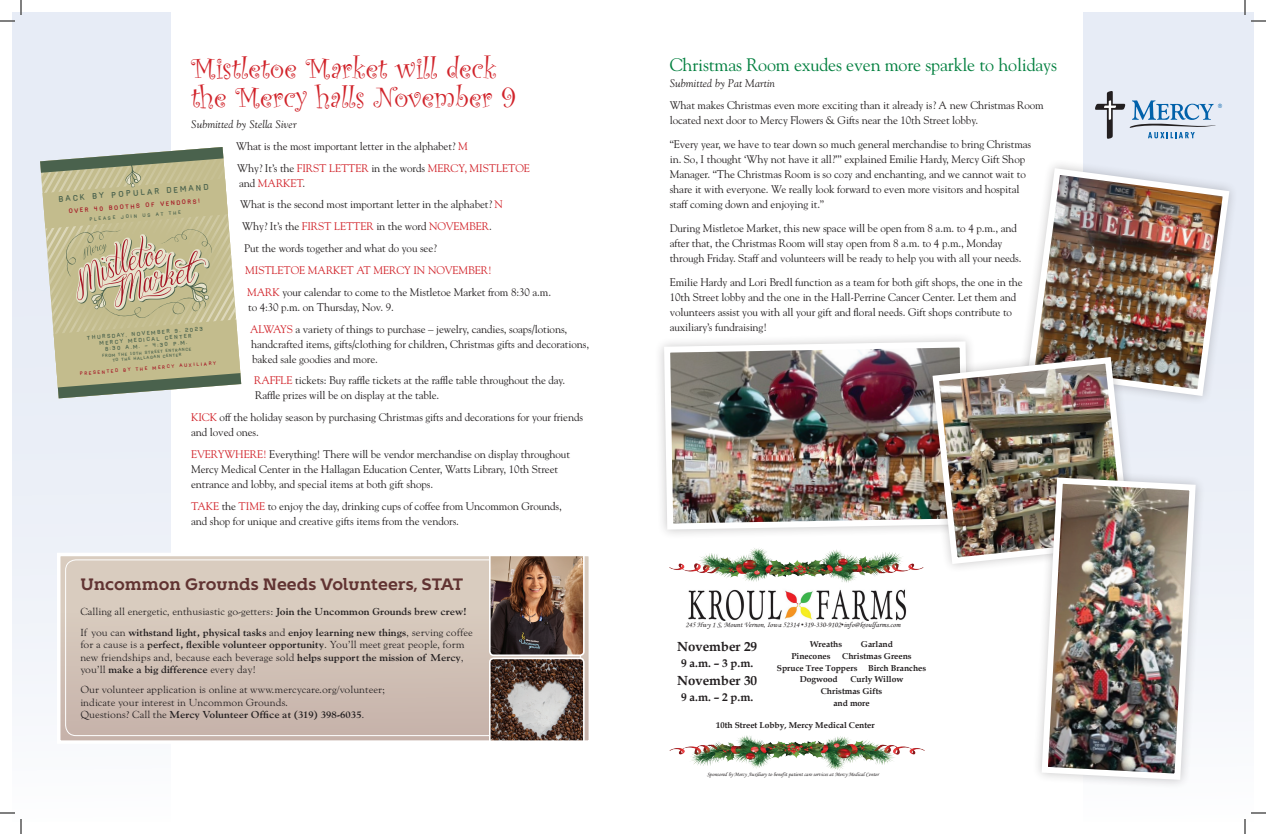
<style>
.page{position:relative;width:1266px;height:834px;background:#fff}
.page>*{position:absolute;margin:0;border:0;box-sizing:border-box;transform-origin:0 0}
.t1{font:30px/29px "Curlz";color:#d1232a}
.t2{font:18px "Goudy";letter-spacing:-.01em;color:#007f3e}
.t3{font:700 16.5px "Kontrapunkt Bob";color:#613332}
.t4{font:700 13.2px "Book Antiqua";color:#231f20}
.t5{font:700 11.3px "Book Antiqua";color:#231f20}
.t6{font:11px/15px "Goudy";letter-spacing:-.01em;color:#231f20}
.t7{font:italic 11px "Goudy";letter-spacing:.01em;color:#231f20}
.t8{font:11px "Goudy";letter-spacing:-.01em;color:#d1232a}
.t9{font:10.4px/12.5px "Goudy Old Style";color:#231f20}
.t10{font:700 10.4px "Goudy";color:#231f20}
.t11{font:700 8.5px/11.8px "Book Antiqua";color:#231f20}
.t12{font:7.8px "Haymaker";color:#4a624d}
.t13{font:7.5px "Monotype Corsiva";color:#231f20}
.t14{font:5.9px "Haymaker";color:#a51624}
.t15{font:5.7px "Monotype Corsiva";color:#231f20}
.t16{font:5.4px/6.3px "Haymaker";color:#4a624d;text-align:center}
.t17{font:4.7px "Haymaker";color:#4a624d}
.t18{font:4.6px "Haymaker";color:#a51624}
.t19{font:4.2px/5px "Haymaker";color:#4a624d;text-align:center}
.s1{font-style:italic}
.s2{color:#d1232a}
.s3{color:#231f20}
.s4{font-family:"Goudy";font-weight:700}
.s5{font-family:"Goudy Old Style";font-weight:400}
.s6{font-family:"Times New Roman"}
</style>
<div class="page">
<div style="left:12px;top:12px;width:159px;height:810px;background:linear-gradient(to bottom,#e2e8f4,#f7f8fb)"></div>
<div style="left:1084px;top:12px;width:170px;height:810px;background:linear-gradient(to bottom,#e2e8f4,#f7f8fc)"></div>
<div style="left:59px;top:554px;width:531px;height:188px;background:linear-gradient(to bottom,#ddd2c4,#c7b4ab)"></div>
<div style="left:65px;top:559px;width:516px;height:177px;border:1px solid #fff;border-radius:10px"></div>
<img style="left:489px;top:557px;width:96px;height:183px">
<div style="left:57px;top:553px;width:535px;height:191px;border:3px solid #fff"></div>
<svg style="left:1095px;top:91px;width:127px;height:48px"></svg>
<svg style="left:40px;top:147px;width:201px;height:251px"></svg>
<img style="left:670px;top:548px;width:253px;height:35px">
<img style="left:688px;top:589px;width:219px;height:31px">
<img style="left:670px;top:735px;width:254px;height:35px">
<div style="left:1018px;top:159px;width:221px;height:247px;background:#231f20;opacity:.25"></div>
<img style="left:1024px;top:165px;width:209px;height:234px">
<img style="left:661px;top:338px;width:309px;height:195px">
<div style="left:923px;top:348px;width:217px;height:226px;background:#231f20;opacity:.25"></div>
<img style="left:929px;top:354px;width:205px;height:213px">
<div style="left:1032px;top:468px;width:173px;height:322px;background:#231f20;opacity:.25"></div>
<img style="left:1038px;top:474px;width:161px;height:309px">
<svg style="left:0;top:0;width:22px;height:22px"></svg>
<svg style="left:0;top:812px;width:22px;height:22px"></svg>
<svg style="left:1244px;top:0;width:22px;height:22px"></svg>
<svg style="left:1244px;top:812px;width:22px;height:22px"></svg>
<h1 class="t1" style="left:191px;top:53px;width:327px">Mistletoe Market will deck the Mercy halls November 9</h1>
<p class="t6" style="left:236px;top:113px;width:295px;line-height:21.8px;text-indent:-45px"><span class="s1">Submitted by Stella Siver<br></span>What is the most important letter in the alphabet? <span class="s2">M<br></span>Why? It’s the <span class="s2">FIRST LETTER</span> in the words <span class="s2">MERCY, MISTLETOE</span></p>
<p class="t8" style="left:239px;top:176px;width:68px"><span class="s3">and</span> MARKET<span class="s3">.</span></p>
<p class="t6" style="left:240px;top:197px;width:265px">What is the second most important letter in the alphabet? <span class="s2">N</span></p>
<p class="t6" style="left:242px;top:219px;width:251px">Why? It’s the <span class="s2">FIRST LETTER</span> in the word <span class="s2">NOVEMBER</span>.</p>
<p class="t6" style="left:244px;top:240px;width:194px">Put the words together and what do you see?</p>
<p class="t6" style="left:245px;top:259px;width:307px;line-height:21.8px"><span class="s2">MISTLETOE MARKET AT MERCY IN NOVEMBER!<br>MARK</span> your calendar to come to the Mistletoe Market from 8:30 a.m.</p>
<p class="t6" style="left:248px;top:296px;width:321px;line-height:21.8px">to 4:30 p.m. on Thursday, Nov. 9.<br><span class="s2">ALWAYS</span> a variety of things to purchase – jewelry, candies, soaps/lotions,</p>
<p class="t6" style="left:251px;top:336px;width:340px">handcrafted items, gifts/clothing for children, Christmas gifts and decorations, baked sale goodies and more.</p>
<p class="t6" style="left:254px;top:373px;width:313px"><span class="s2">RAFFLE</span> tickets: Buy raffle tickets at the raffle table throughout the day.<br>Raffle prizes will be on display at the table.</p>
<p class="t6" style="left:191px;top:410px;width:393px"><span class="s2">KICK</span> off the holiday season by purchasing Christmas gifts and decorations for your friends and loved ones.</p>
<p class="t6" style="left:191px;top:446px;width:380px"><span class="s2">EVERYWHERE!</span> Everything! There will be vendor merchandise on display throughout<br>Mercy Medical Center in the Hallagan Education Center, Watts Library, 10th Street entrance and lobby, and special items at both gift shops.</p>
<p class="t6" style="left:191px;top:498px;width:372px"><span class="s2">TAKE</span> the <span class="s2">TIME</span> to enjoy the day, drinking cups of coffee from Uncommon Grounds, and shop for unique and creative gifts items from the vendors.</p>
<p class="t12" style="left:58px;top:197px;width:152px;rotate:-5deg">BACK BY POPULAR DEMAND</p>
<p class="t14" style="left:68px;top:208px;width:133px;rotate:-4deg">OVER 40 BOOTHS OF VENDORS!</p>
<p class="t17" style="left:89px;top:217px;width:94px;rotate:-4deg">PLEASE JOIN US AT THE</p>
<p class="t16" style="left:87px;top:334px;width:118px;rotate:-4deg">THURSDAY, NOVEMBER 9, 2023<br>MERCY MEDICAL CENTER<br>8:30 A.M. - 4:30 P.M.</p>
<p class="t19" style="left:102px;top:354px;width:91px;rotate:-5deg">FROM THE 10TH STREET ENTRANCE<br>TO THE HALLAGAN CENTER</p>
<p class="t18" style="left:79px;top:371px;width:138px;rotate:-4deg">PRESENTED BY THE MERCY AUXILIARY</p>
<h3 class="t3" style="left:80px;top:575px;width:384px">Uncommon Grounds Needs Volunteers, STAT</h3>
<p class="t9" style="left:80px;top:605px;width:388px">Calling all energetic, enthusiastic go-getters: <span class="s4">Join the Uncommon Grounds brew crew!</span></p>
<p class="t10" style="left:80px;top:626px;width:394px"><span class="s5">If you can</span> withstand light, physical tasks <span class="s5">and</span> enjoy learning new things<span class="s5">, serving coffee</span></p>
<p class="t9" style="left:80px;top:638px;width:386px">for a cause is a <span class="s4">perfect, flexible volunteer opportunity</span>. You’ll meet great people, form new friendships and, because each beverage sold <span class="s4">helps support the mission of Mercy</span>,</p>
<p class="t10" style="left:80px;top:664px;width:177px"><span class="s5">you’ll</span> make a big difference <span class="s5">every day!</span></p>
<p class="t9" style="left:80px;top:684px;width:306px">Our volunteer application is online at www.mercycare.org/volunteer; indicate your interest in Uncommon Grounds.</p>
<p class="t10" style="left:80px;top:709px;width:286px"><span class="s5">Questions? Call the</span> Mercy Volunteer Office at (319) 398-6035<span class="s5">.</span></p>
<h2 class="t2" style="left:670px;top:53px;width:389px">Christmas Room exudes even more sparkle to holidays</h2>
<p class="t7" style="left:670px;top:77px;width:107px">Submitted by Pat Martin</p>
<p class="t6" style="left:670px;top:97px;width:376px">What makes Christmas even more exciting than it already is? A new Christmas Room located next door to Mercy Flowers &amp; Gifts near the 10th Street lobby.</p>
<p class="t6" style="left:670px;top:136px;width:363px">“Every year, we have to tear down so much general merchandise to bring Christmas in. So, I thought ‘Why not have it all?’” explained Emilie Hardy, Mercy Gift Shop Manager. “The Christmas Room is so cozy and enchanting, and we cannot wait to share it with everyone. We really look forward to even more visitors and hospital staff coming down and enjoying it.”</p>
<p class="t6" style="left:670px;top:220px;width:353px">During Mistletoe Market, this new space will be open from 8 a.m. to 4 p.m., and after that, the Christmas Room will stay open from 8 a.m. to 4 p.m., Monday through Friday. Staff and volunteers will be ready to help you with all your needs.</p>
<p class="t6" style="left:670px;top:274px;width:355px">Emilie Hardy and Lori Bredl function as a team for both gift shops, the one in the 10th Street lobby and the one in the Hall-Perrine Cancer Center. Let them and volunteers assist you with all your gift and floral needs. Gift shops contribute to auxiliary’s fundraising!</p>
<p class="t13" style="left:686px;top:621px;width:216px">245 Hwy 1 S, Mount Vernon, Iowa 52314 <span class="s6">•</span>319-330-9102<span class="s6">•</span>info@kroulfarms.com</p>
<p class="t4" style="left:677px;top:638px;width:82px">November 29</p>
<p class="t5" style="left:681px;top:656px;width:74px">9 a.m. – 3 p.m.</p>
<p class="t4" style="left:677px;top:671px;width:82px">November 30</p>
<p class="t5" style="left:681px;top:690px;width:74px">9 a.m. – 2 p.m.</p>
<p class="t11" style="left:810px;top:638px;width:34px">Wreaths</p>
<p class="t11" style="left:861px;top:638px;width:34px">Garland</p>
<p class="t11" style="left:791px;top:650px;width:41px">Pinecones</p>
<p class="t11" style="left:777px;top:650px;width:136px;text-indent:65px">Christmas Greens<br>Spruce Tree Toppers</p>
<p class="t11" style="left:868px;top:662px;width:60px">Birch Branches</p>
<p class="t11" style="left:800px;top:674px;width:40px">Dogwood</p>
<p class="t11" style="left:851px;top:674px;width:54px">Curly Willow</p>
<p class="t11" style="left:821px;top:685px;width:63px">Christmas Gifts</p>
<p class="t11" style="left:833px;top:697px;width:38px">and more</p>
<p class="t11" style="left:716px;top:719px;width:160px">10th Street Lobby, Mercy Medical Center</p>
<p class="t15" style="left:707px;top:771px;width:173px">Sponsored by Mercy Auxiliary to benefit patient care services at Mercy Medical Center</p>
</div>
